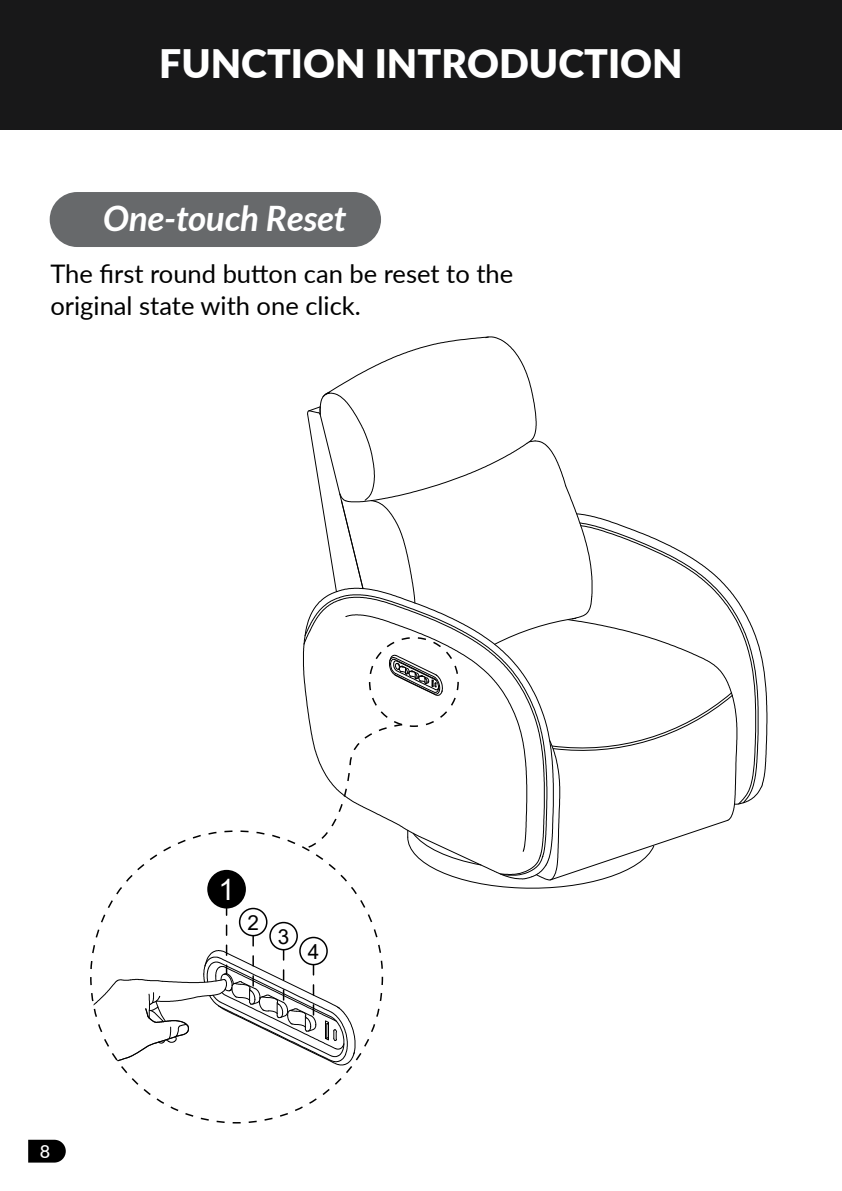
<style>
.page{position:relative;width:842px;height:1191px;background:#fff}
.page>*{position:absolute;margin:0;border:0;box-sizing:border-box;transform-origin:0 0}
.t1{font:900 39.2px "Lato";color:#fff}
.t2{font:italic 700 35px "Lato";color:#fff}
.t3{font:29.6px "Arial";color:#fff}
.t4{font:25.6px/32px "Lato";color:#000}
.t5{font:20.8px "Arial";color:#000}
.t6{font:500 18px "Lato";color:#fff}
</style>
<div class="page">
<div style="left:0;top:0;width:842px;height:130px;background:#181819"></div>
<div style="left:50px;top:192px;width:331px;height:55px;background:#67696b;border-radius:27px"></div>
<svg style="left:28px;top:1139px;width:38px;height:23px"></svg>
<svg style="left:759px;top:645px;width:9px;height:147px"></svg>
<svg style="left:745px;top:612px;width:14px;height:191px"></svg>
<svg style="left:91px;top:336px;width:654px;height:729px"></svg>
<h1 class="t1" style="left:159px;top:34px;width:525px">FUNCTION INTRODUCTION</h1>
<h2 class="t2" style="left:103px;top:199px;width:244px">One-touch Reset</h2>
<p class="t4" style="left:50px;top:257px;width:464px">The first round button can be reset to the original state with one click.</p>
<p class="t6" style="left:40px;top:1138px;width:12px">8</p>
<p class="t3" style="left:218px;top:869px;width:18px">1</p>
<p class="t5" style="left:247px;top:908px;width:13px">2</p>
<p class="t5" style="left:278px;top:922px;width:13px">3</p>
<p class="t5" style="left:308px;top:937px;width:13px">4</p>
</div>
